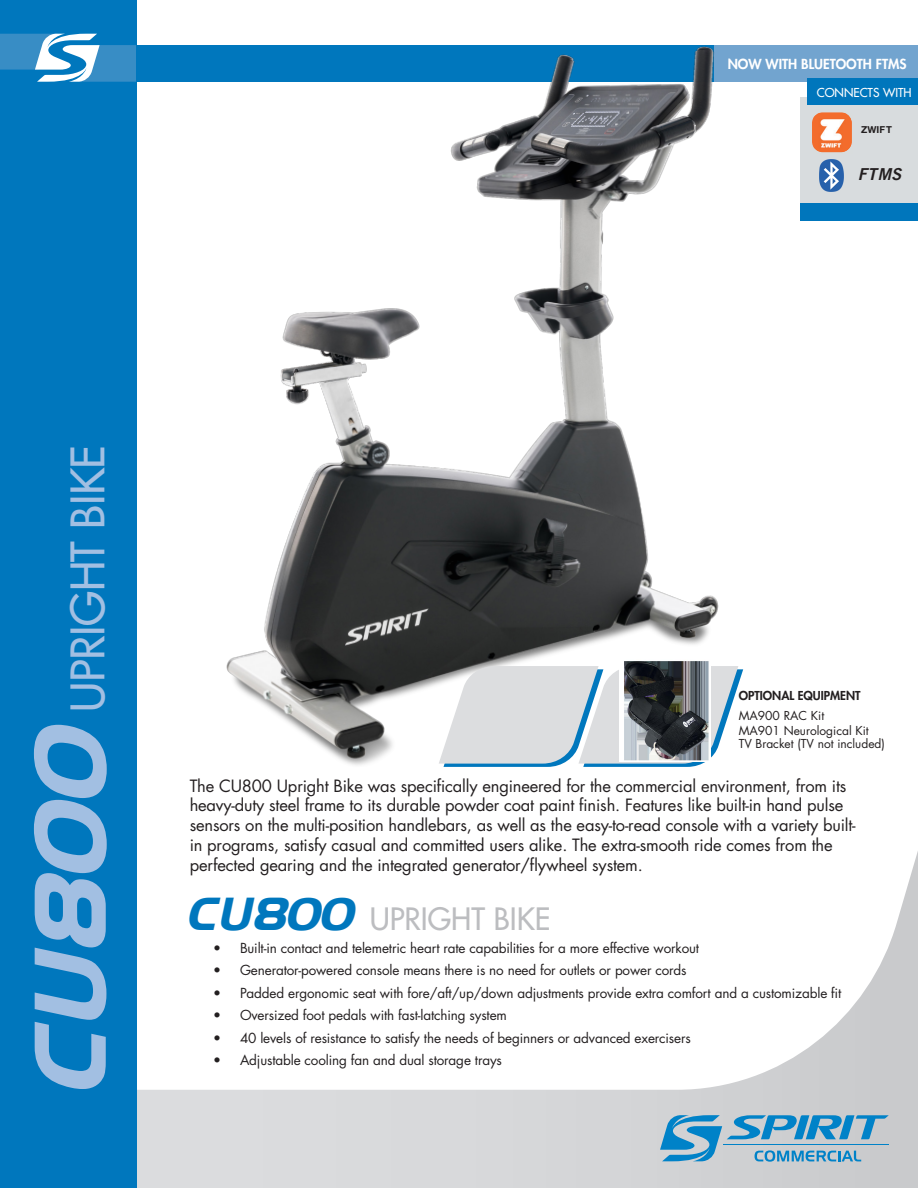
<style>
.page{position:relative;width:918px;height:1188px;background:#fff}
.page>*{position:absolute;margin:0;border:0;box-sizing:border-box;transform-origin:0 0}
.t1{font:500 45px "Futura Std";letter-spacing:-.01em;color:#a2bfe2}
.t2{font:500 30px "Futura Std";color:#bcbdc0}
.t3{font:16.5px/19.8px "Futura Std";letter-spacing:-.01em;color:#231f20}
.t4{font:16.5px "Trade Gothic Bold Italic 5";color:#231f20}
.t5{font:13.5px "Futura Std";letter-spacing:-.01em;color:#231f20}
.t6{font:800 13.5px "Futura Std";color:#fff}
.t7{font:12px/14.1px "Futura Std";color:#231f20}
.t8{font:800 12px "Futura Std";color:#231f20}
.t9{font:500 12px "Futura Std";color:#fff}
.t10{font:700 9.6px "Helvetica Neue LT Pro";color:#231f20}
.s1{font-family:"Hanzel";font-weight:700;font-style:italic;font-size:97.5px}
.s2{font-family:"Hanzel";font-weight:700;font-style:italic;font-size:45px;color:#0077bd}
</style>
<div class="page">
<svg style="left:137px;top:851px;width:781px;height:337px"></svg>
<svg style="left:660px;top:1115px;width:229px;height:47px;background:#7fb1cd"></svg>
<hr style="left:723px;top:1144px;width:166px;height:1px;background:#0082c8">
<div style="left:0;top:0;width:137px;height:1188px;background:#0077bd"></div>
<svg style="left:0;top:34px;width:136px;height:48px"></svg>
<div style="left:137px;top:45px;width:781px;height:37px;background:#0077bd"></div>
<div style="left:715px;top:45px;width:203px;height:37px;background:#72a4cf"></div>
<img style="left:226px;top:45px;width:518px;height:720px">
<div style="left:801px;top:97px;width:117px;height:106px;background:#d8dcde"></div>
<div style="left:812px;top:112px;width:40px;height:40px;background:#f36c2c;border-radius:11px"></div>
<img style="left:821px;top:152px;width:22px;height:1px">
<img style="left:814px;top:113px;width:38px;height:39px">
<div style="left:808px;top:78px;width:110px;height:27px;background:#0076bc"></div>
<div style="left:801px;top:203px;width:117px;height:17px;background:#0076bc"></div>
<img style="left:820px;top:159px;width:24px;height:33px">
<img style="left:620px;top:658px;width:90px;height:8px">
<svg style="left:439px;top:666px;width:304px;height:101px;background:#aeb7bd"></svg>
<p class="t6" style="left:728px;top:55px;width:181px">NOW WITH BLUETOOTH FTMS</p>
<p class="t9" style="left:817px;top:85px;width:96px">CONNECTS WITH</p>
<p class="t10" style="left:861px;top:124px;width:32px">ZWIFT</p>
<p class="t4" style="left:858px;top:167px;width:45px">FTMS</p>
<p class="t1" style="left:60px;top:1096px;width:653px;rotate:-90deg"><span class="s1">CU800</span> UPRIGHT BIKE</p>
<p class="t8" style="left:739px;top:688px;width:123px">OPTIONAL EQUIPMENT</p>
<p class="t7" style="left:739px;top:709px;width:148px">MA900 RAC Kit<br>MA901 Neurological Kit<br>TV Bracket (TV not included)</p>
<p class="t3" style="left:190px;top:776px;width:667px">The CU800 Upright Bike was specifically engineered for the commercial environment, from its heavy-duty steel frame to its durable powder coat paint finish. Features like built-in hand pulse sensors on the multi-position handlebars, as well as the easy-to-read console with a variety built&shy;in programs, satisfy casual and committed users alike. The extra-smooth ride comes from the perfected gearing and the integrated generator/flywheel system.</p>
<p class="t2" style="left:186px;top:900px;width:366px"><span class="s2">CU800</span> UPRIGHT BIKE</p>
<p class="t5" style="left:213px;top:939px;width:488px">• Built-in contact and telemetric heart rate capabilities for a more effective workout</p>
<p class="t5" style="left:213px;top:962px;width:475px">• Generator-powered console means there is no need for outlets or power cords</p>
<p class="t5" style="left:213px;top:984px;width:630px">• Padded ergonomic seat with fore/aft/up/down adjustments provide extra comfort and a customizable fit</p>
<p class="t5" style="left:213px;top:1007px;width:296px">• Oversized foot pedals with fast-latching system</p>
<p class="t5" style="left:213px;top:1029px;width:479px">• 40 levels of resistance to satisfy the needs of beginners or advanced exercisers</p>
<p class="t5" style="left:213px;top:1052px;width:291px">• Adjustable cooling fan and dual storage trays</p>
</div>
